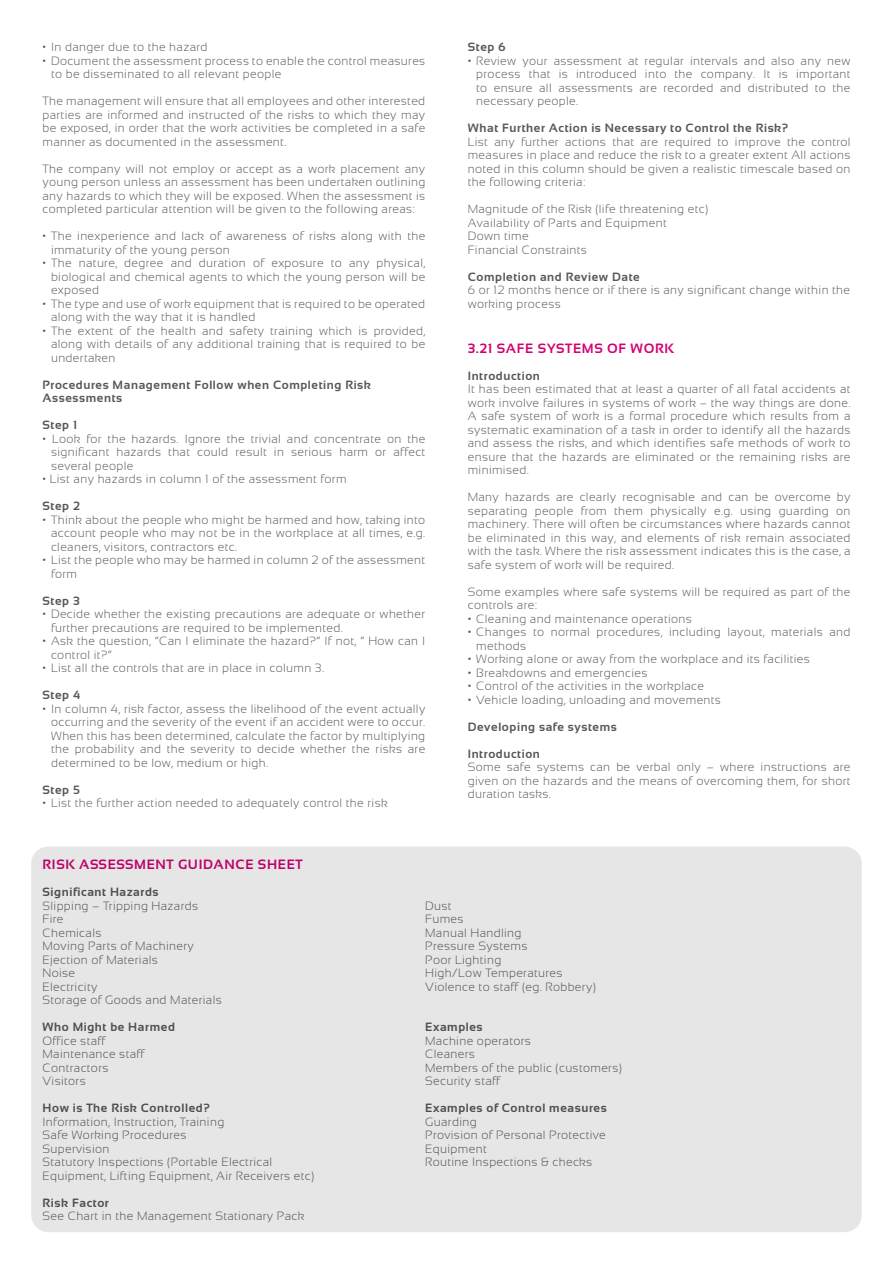
<style>
.page{position:relative;width:893px;height:1263px;background:#fff}
.page>*{position:absolute;margin:0;border:0;box-sizing:border-box;transform-origin:0 0}
.t1{font:700 13.5px "Sansation";letter-spacing:.05em;color:#d40072}
.t2{font:300 12px/13.5px "Sansation";letter-spacing:.03em;color:#575756}
.t3{font:700 12px/13.5px "Sansation";letter-spacing:.05em;color:#575756}
</style>
<div class="page">
<div style="left:31px;top:846px;width:831px;height:386px;background:#e6e6e6;border-radius:17px"></div>
<p class="t2" style="left:43px;top:40px;width:167px">• In danger due to the hazard</p>
<p class="t2" style="left:51px;top:54px;width:376px;text-indent:-9px">• Document the assessment process to enable the control measures to be disseminated to all relevant people</p>
<p class="t2" style="left:43px;top:94px;width:384px;text-align:justify">The management will ensure that all employees and other interested parties are informed and instructed of the risks to which they may be exposed, in order that the work activities be completed in a safe manner as documented in the assessment.</p>
<p class="t2" style="left:43px;top:162px;width:384px;text-align:justify">The company will not employ or accept as a work placement any young person unless an assessment has been undertaken outlining any hazards to which they will be exposed. When the assessment is completed particular attention will be given to the following areas:</p>
<p class="t2" style="left:51px;top:229px;width:376px;text-indent:-9px">• The inexperience and lack of awareness of risks along with the immaturity of the young person</p>
<p class="t2" style="left:51px;top:256px;width:376px;text-align:justify;text-indent:-9px">• The nature, degree and duration of exposure to any physical, biological and chemical agents to which the young person will be exposed</p>
<p class="t2" style="left:51px;top:297px;width:376px;text-indent:-9px">• The type and use of work equipment that is required to be operated along with the way that it is handled</p>
<p class="t2" style="left:51px;top:324px;width:376px;text-align:justify;text-indent:-9px">• The extent of the health and safety training which is provided, along with details of any additional training that is required to be undertaken</p>
<p class="t3" style="left:43px;top:378px;width:330px">Procedures Management Follow when Completing Risk<br>Assessments</p>
<p class="t3" style="left:43px;top:418px;width:36px">Step 1</p>
<p class="t2" style="left:51px;top:432px;width:376px;text-align:justify;text-indent:-9px">• Look for the hazards. Ignore the trivial and concentrate on the significant hazards that could result in serious harm or affect several people</p>
<p class="t2" style="left:43px;top:472px;width:306px">• List any hazards in column 1 of the assessment form</p>
<p class="t3" style="left:43px;top:499px;width:39px">Step 2</p>
<p class="t2" style="left:51px;top:513px;width:376px;text-align:justify;text-indent:-9px">• Think about the people who might be harmed and how, taking into account people who may not be in the workplace at all times, e.g. cleaners, visitors, contractors etc.</p>
<p class="t2" style="left:51px;top:553px;width:376px;text-indent:-9px">• List the people who may be harmed in column 2 of the assessment form</p>
<p class="t3" style="left:43px;top:594px;width:39px">Step 3</p>
<p class="t2" style="left:51px;top:607px;width:376px;text-indent:-9px">• Decide whether the existing precautions are adequate or whether further precautions are required to be implemented.</p>
<p class="t2" style="left:51px;top:634px;width:376px;text-indent:-9px">• Ask the question, “Can I eliminate the hazard?” If not, “ How can I control it?”</p>
<p class="t2" style="left:43px;top:661px;width:283px">• List all the controls that are in place in column 3.</p>
<p class="t3" style="left:43px;top:688px;width:39px">Step 4</p>
<p class="t2" style="left:51px;top:702px;width:376px;text-align:justify;text-indent:-9px">• In column 4, risk factor, assess the likelihood of the event actually occurring and the severity of the event if an accident were to occur.<br>When this has been determined, calculate the factor by multiplying the probability and the severity to decide whether the risks are determined to be low, medium or high.</p>
<p class="t3" style="left:43px;top:783px;width:39px">Step 5</p>
<p class="t2" style="left:43px;top:796px;width:346px">• List the further action needed to adequately control the risk</p>
<p class="t3" style="left:468px;top:40px;width:39px">Step 6</p>
<p class="t2" style="left:476px;top:54px;width:376px;text-align:justify;text-indent:-9px">• Review your assessment at regular intervals and also any new process that is introduced into the company. It is important to ensure all assessments are recorded and distributed to the necessary people.</p>
<p class="t3" style="left:468px;top:121px;width:322px">What Further Action is Necessary to Control the Risk?</p>
<p class="t2" style="left:468px;top:135px;width:384px;text-align:justify">List any further actions that are required to improve the control measures in place and reduce the risk to a greater extent All actions noted in this column should be given a realistic timescale based on the following criteria:</p>
<p class="t2" style="left:468px;top:202px;width:242px">Magnitude of the Risk (life threatening etc)<br>Availability of Parts and Equipment<br>Down time<br>Financial Constraints</p>
<p class="t3" style="left:468px;top:270px;width:174px">Completion and Review Date</p>
<p class="t2" style="left:468px;top:283px;width:384px">6 or 12 months hence or if there is any significant change within the working process</p>
<p class="t1" style="left:468px;top:341px;width:208px">3.21 SAFE SYSTEMS OF WORK</p>
<p class="t3" style="left:468px;top:369px;width:74px">Introduction</p>
<p class="t2" style="left:468px;top:382px;width:384px;text-align:justify">It has been estimated that at least a quarter of all fatal accidents at work involve failures in systems of work – the way things are done.<br>A safe system of work is a formal procedure which results from a systematic examination of a task in order to identify all the hazards and assess the risks, and which identifies safe methods of work to ensure that the hazards are eliminated or the remaining risks are minimised.</p>
<p class="t2" style="left:468px;top:490px;width:384px;text-align:justify">Many hazards are clearly recognisable and can be overcome by separating people from them physically e.g. using guarding on machinery. There will often be circumstances where hazards cannot be eliminated in this way, and elements of risk remain associated with the task. Where the risk assessment indicates this is the case, a safe system of work will be required.</p>
<p class="t2" style="left:468px;top:585px;width:384px">Some examples where safe systems will be required as part of the controls are:</p>
<p class="t2" style="left:468px;top:612px;width:226px">• Cleaning and maintenance operations</p>
<p class="t2" style="left:476px;top:625px;width:376px;text-indent:-9px">• Changes to normal procedures, including layout, materials and methods</p>
<p class="t2" style="left:468px;top:652px;width:344px">• Working alone or away from the workplace and its facilities</p>
<p class="t2" style="left:468px;top:666px;width:181px">• Breakdowns and emergencies</p>
<p class="t2" style="left:468px;top:679px;width:238px">• Control of the activities in the workplace</p>
<p class="t2" style="left:468px;top:693px;width:255px">• Vehicle loading, unloading and movements</p>
<p class="t3" style="left:468px;top:720px;width:151px">Developing safe systems</p>
<p class="t3" style="left:468px;top:747px;width:74px">Introduction</p>
<p class="t2" style="left:468px;top:760px;width:384px;text-align:justify">Some safe systems can be verbal only – where instructions are given on the hazards and the means of overcoming them, for short duration tasks.</p>
<p class="t1" style="left:43px;top:857px;width:262px">RISK ASSESSMENT GUIDANCE SHEET</p>
<p class="t3" style="left:43px;top:885px;width:118px">Significant Hazards</p>
<p class="t2" style="left:43px;top:899px;width:181px">Slipping – Tripping Hazards<br>Fire<br>Chemicals<br>Moving Parts of Machinery<br>Ejection of Materials<br>Noise<br>Electricity<br>Storage of Goods and Materials</p>
<p class="t3" style="left:43px;top:1020px;width:134px">Who Might be Harmed</p>
<p class="t2" style="left:43px;top:1034px;width:103px">Office staff<br>Maintenance staff<br>Contractors<br>Visitors</p>
<p class="t3" style="left:43px;top:1101px;width:169px">How is The Risk Controlled?</p>
<p class="t2" style="left:43px;top:1115px;width:273px">Information, Instruction, Training<br>Safe Working Procedures<br>Supervision<br>Statutory Inspections (Portable Electrical Equipment, Lifting Equipment, Air Receivers etc)</p>
<p class="t3" style="left:43px;top:1196px;width:68px">Risk Factor</p>
<p class="t2" style="left:43px;top:1209px;width:263px">See Chart in the Management Stationary Pack</p>
<p class="t2" style="left:425px;top:899px;width:172px">Dust<br>Fumes<br>Manual Handling<br>Pressure Systems<br>Poor Lighting<br>High/Low Temperatures<br>Violence to staff (eg. Robbery)</p>
<p class="t3" style="left:425px;top:1020px;width:59px">Examples</p>
<p class="t2" style="left:425px;top:1034px;width:198px">Machine operators<br>Cleaners<br>Members of the public (customers)<br>Security staff</p>
<p class="t3" style="left:425px;top:1101px;width:183px">Examples of Control measures</p>
<p class="t2" style="left:425px;top:1115px;width:182px">Guarding<br>Provision of Personal Protective<br>Equipment<br>Routine Inspections &amp; checks</p>
</div>
